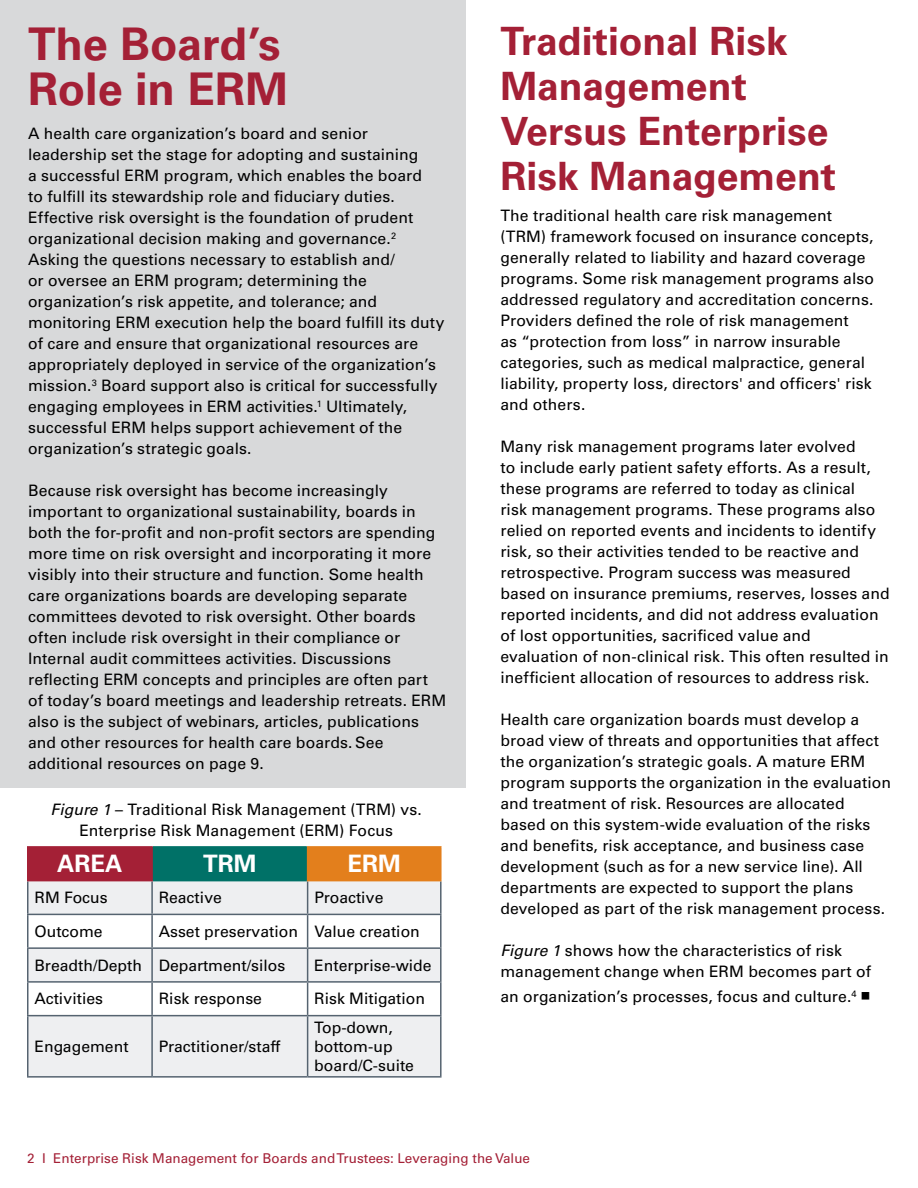
<style>
.page{position:relative;width:918px;height:1188px;background:#fff}
.page>*{position:absolute;margin:0;border:0;box-sizing:border-box;transform-origin:0 0}
.t1{font:700 45px/45px "Univers LT Std";letter-spacing:-.005em;color:#a42036}
.t2{font:700 39px/45px "Univers LT Std";color:#a42036}
.t3{font:700 24px "Univers LT Std";color:#fff}
.t4{font:15.75px/21px "Univers LT Std";letter-spacing:.005em;color:#000}
.t5{font:13.5px "Univers LT Std";color:#a42036}
.s1{font-style:italic}
</style>
<div class="page">
<div style="left:0;top:0;width:466px;height:787px;background:#d8d9da"></div>
<div style="left:28px;top:847px;width:124px;height:34px;background:#a42036"></div>
<div style="left:152px;top:847px;width:156px;height:34px;background:#007167"></div>
<div style="left:308px;top:847px;width:133px;height:34px;background:#e37f1c"></div>
<div style="left:28px;top:881px;width:412px;height:195px;background:#eeeff1"></div>
<svg style="left:28px;top:915px;width:412px;height:100px"></svg>
<hr style="left:27px;top:881px;width:1px;height:33px;background:#556370">
<hr style="left:151px;top:881px;width:2px;height:33px;background:#556370">
<hr style="left:307px;top:881px;width:1px;height:33px;background:#556370">
<hr style="left:440px;top:881px;width:2px;height:33px;background:#556370">
<hr style="left:27px;top:914px;width:125px;height:1px;background:#556370">
<hr style="left:27px;top:915px;width:1px;height:32px;background:#556370">
<hr style="left:152px;top:914px;width:156px;height:1px;background:#556370">
<hr style="left:151px;top:915px;width:2px;height:32px;background:#556370">
<hr style="left:308px;top:914px;width:134px;height:1px;background:#556370">
<hr style="left:307px;top:915px;width:1px;height:32px;background:#556370">
<hr style="left:440px;top:915px;width:2px;height:32px;background:#556370">
<hr style="left:27px;top:947px;width:125px;height:2px;background:#556370">
<hr style="left:27px;top:949px;width:1px;height:32px;background:#556370">
<hr style="left:152px;top:947px;width:156px;height:2px;background:#556370">
<hr style="left:151px;top:949px;width:2px;height:32px;background:#556370">
<hr style="left:308px;top:947px;width:134px;height:2px;background:#556370">
<hr style="left:307px;top:949px;width:1px;height:32px;background:#556370">
<hr style="left:440px;top:949px;width:2px;height:32px;background:#556370">
<hr style="left:27px;top:981px;width:125px;height:2px;background:#556370">
<hr style="left:27px;top:983px;width:1px;height:32px;background:#556370">
<hr style="left:152px;top:981px;width:156px;height:2px;background:#556370">
<hr style="left:151px;top:983px;width:2px;height:32px;background:#556370">
<hr style="left:308px;top:981px;width:134px;height:2px;background:#556370">
<hr style="left:307px;top:983px;width:1px;height:32px;background:#556370">
<hr style="left:440px;top:983px;width:2px;height:32px;background:#556370">
<hr style="left:27px;top:1015px;width:125px;height:1px;background:#556370">
<hr style="left:27px;top:1016px;width:1px;height:60px;background:#556370">
<hr style="left:152px;top:1015px;width:156px;height:1px;background:#556370">
<hr style="left:151px;top:1016px;width:2px;height:60px;background:#556370">
<hr style="left:308px;top:1015px;width:134px;height:1px;background:#556370">
<hr style="left:307px;top:1016px;width:1px;height:60px;background:#556370">
<hr style="left:440px;top:1016px;width:2px;height:60px;background:#556370">
<hr style="left:27px;top:1076px;width:125px;height:2px;background:#556370">
<hr style="left:152px;top:1076px;width:156px;height:2px;background:#556370">
<hr style="left:308px;top:1076px;width:134px;height:2px;background:#556370">
<hr style="left:153px;top:846px;width:154px;height:2px;background:#007167">
<hr style="left:307px;top:846px;width:135px;height:2px;background:#e37f1c">
<hr style="left:307px;top:848px;width:1px;height:32px;background:#e37f1c">
<hr style="left:440px;top:848px;width:2px;height:32px;background:#e37f1c">
<hr style="left:307px;top:880px;width:135px;height:1px;background:#e37f1c">
<hr style="left:27px;top:848px;width:1px;height:32px;background:#a42036">
<hr style="left:27px;top:846px;width:126px;height:2px;background:#a42036">
<hr style="left:151px;top:848px;width:2px;height:32px;background:#a42036">
<hr style="left:27px;top:880px;width:126px;height:1px;background:#a42036">
<h1 class="t1" style="left:28px;top:22px;width:261px">The Board’s<br>Role in ERM</h1>
<p class="t4" style="left:28px;top:123px;width:418px">A health care organization’s board and senior leadership set the stage for adopting and sustaining<br>a successful ERM program, which enables the board<br>to fulfill its stewardship role and fiduciary duties.<br>Effective risk oversight is the foundation of prudent organizational decision making and governance.<sup>2<br></sup>Asking the questions necessary to establish and/<br>or oversee an ERM program; determining the organization’s risk appetite, and tolerance; and monitoring ERM execution help the board fulfill its duty of care and ensure that organizational resources are appropriately deployed in service of the organization’s mission.<sup>3</sup> Board support also is critical for successfully engaging employees in ERM activities.<sup>1</sup> Ultimately, successful ERM helps support achievement of the organization’s strategic goals.</p>
<p class="t4" style="left:28px;top:480px;width:420px">Because risk oversight has become increasingly important to organizational sustainability, boards in both the for-profit and non-profit sectors are spending more time on risk oversight and incorporating it more visibly into their structure and function. Some health care organizations boards are developing separate committees devoted to risk oversight. Other boards often include risk oversight in their compliance or Internal audit committees activities. Discussions reflecting ERM concepts and principles are often part of today’s board meetings and leadership retreats. ERM also is the subject of webinars, articles, publications and other resources for health care boards.See additional resources on page 9.</p>
<p class="t4" style="left:51px;top:799px;width:373px;text-align:center"><span class="s1">Figure 1</span> – Traditional Risk Management (TRM) vs.<br>Enterprise Risk Management (ERM) Focus</p>
<h3 class="t3" style="left:57px;top:850px;width:67px">AREA</h3>
<h3 class="t3" style="left:203px;top:850px;width:55px">TRM</h3>
<h3 class="t3" style="left:348px;top:850px;width:55px">ERM</h3>
<p class="t4" style="left:34px;top:887px;width:75px">RM Focus</p>
<p class="t4" style="left:159px;top:887px;width:65px">Reactive</p>
<p class="t4" style="left:314px;top:887px;width:71px">Proactive</p>
<p class="t4" style="left:34px;top:921px;width:70px">Outcome</p>
<p class="t4" style="left:34px;top:915px;width:387px;line-height:33.8px;text-indent:124px">Asset preservation Value creation<br>Breadth/Depth Department/silos</p>
<p class="t4" style="left:314px;top:955px;width:119px">Enterprise-wide</p>
<p class="t4" style="left:34px;top:988px;width:70px">Activities</p>
<p class="t4" style="left:159px;top:988px;width:105px">Risk response</p>
<p class="t4" style="left:314px;top:988px;width:112px">Risk Mitigation</p>
<p class="t4" style="left:34px;top:1036px;width:96px">Engagement</p>
<p class="t4" style="left:159px;top:1036px;width:123px">Practitioner/staff</p>
<p class="t4" style="left:314px;top:1018px;width:101px;line-height:18.9px">Top-down, bottom-up board/C-suite</p>
<h2 class="t2" style="left:500px;top:19px;width:337px">Traditional Risk<br>Management<br>Versus Enterprise<br>Risk Management</h2>
<p class="t4" style="left:500px;top:205px;width:375px">The traditional health care risk management (TRM) framework focused on insurance concepts, generally related to liability and hazard coverage programs. Some risk management programs also addressed regulatory and accreditation concerns.<br>Providers defined the role of risk management<br>as “protection from loss” in narrow insurable categories, such as medical malpractice, general liability, property loss, directors' and officers' risk and others.</p>
<p class="t4" style="left:500px;top:436px;width:391px">Many risk management programs later evolved<br>to include early patient safety efforts. As a result, these programs are referred to today as clinical<br>risk management programs. These programs also relied on reported events and incidents to identify risk, so their activities tended to be reactive and retrospective. Program success was measured based on insurance premiums, reserves, losses and reported incidents, and did not address evaluation of lost opportunities, sacrificed value and evaluation of non-clinical risk. This often resulted in inefficient allocation of resources to address risk.</p>
<p class="t4" style="left:500px;top:709px;width:392px">Health care organization boards must develop a broad view of threats and opportunities that affect the organization’s strategic goals. A mature ERM program supports the organization in the evaluation and treatment of risk. Resources are allocated based on this system-wide evaluation of the risks and benefits, risk acceptance, and business case development (such as for a new service line). All departments are expected to support the plans developed as part of the risk management process.</p>
<p class="t4" style="left:500px;top:940px;width:372px"><span class="s1">Figure 1</span> shows how the characteristics of risk management change when ERM becomes part of</p>
<p class="t4" style="left:500px;top:986px;width:358px">an organization’s processes, focus and culture.<sup>4</sup></p>
<p class="t5" style="left:27px;top:1150px;width:505px">2 I Enterprise Risk Management for Boards and Trustees: Leveraging the Value</p>
</div>
